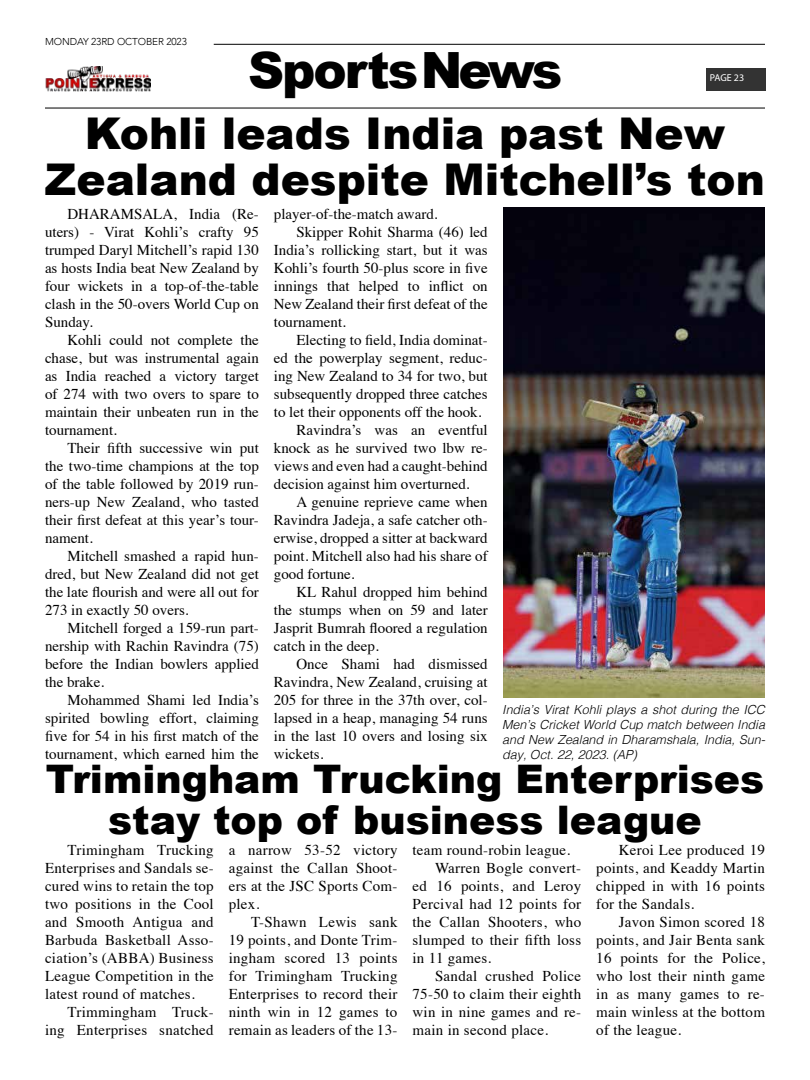
<style>
.page{position:relative;width:810px;height:1080px;background:#fff}
.page>*{position:absolute;margin:0;border:0;box-sizing:border-box;transform-origin:0 0}
.t1{font:900 50px "Arial";letter-spacing:-.04em;color:#000}
.t2{font:900 43.75px/46.2px "Arial";color:#000;text-align:center}
.t3{font:900 39.38px/41.2px "Arial";color:#000;text-align:center}
.t4{font:15px/18px "Times";color:#000;text-align:justify}
.t5{font:15px/18px "Times";letter-spacing:.02em;color:#000;text-align:right}
.t6{font:italic 300 12.5px/15px "Helvetica";color:#000;text-align:justify}
.t7{font:300 10px "Avenir";letter-spacing:-.01em;color:#000}
.t8{font:10px "Myriad Pro";letter-spacing:-.005em;color:#fff}
</style>
<div class="page">
<hr style="left:45px;top:107px;width:720px;height:2px;background:#333">
<hr style="left:214px;top:44px;width:551px;height:1px;background:#333">
<div style="left:706px;top:68px;width:60px;height:23px;background:#333"></div>
<img style="left:45px;top:66px;width:106px;height:25px">
<img style="left:504px;top:208px;width:261px;height:489px">
<p class="t7" style="left:45px;top:35px;width:143px">MONDAY 23RD OCTOBER 2023</p>
<h1 class="t1" style="left:248px;top:34px;width:316px">SportsNews</h1>
<p class="t8" style="left:710px;top:72px;width:36px">PAGE 23</p>
<h2 class="t2" style="left:45px;top:109px;width:721px">Kohli leads India past New<br>Zealand despite Mitchell’s ton</h2>
<p class="t4" style="left:45px;top:204px;width:215px;text-indent:22px">DHARAMSALA, India (Re&shy;uters) - Virat Kohli’s crafty 95 trumped Daryl Mitchell’s rapid 130 as hosts India beat New Zealand by four wickets in a top-of-the-table clash in the 50-overs World Cup on Sunday.</p>
<p class="t4" style="left:45px;top:330px;width:215px;text-indent:22px">Kohli could not complete the chase, but was instrumental again as India reached a victory target of 274 with two overs to spare to maintain their unbeaten run in the tournament.</p>
<p class="t4" style="left:45px;top:438px;width:215px;text-indent:22px">Their fifth successive win put the two-time champions at the top of the table followed by 2019 run&shy;ners-up New Zealand, who tasted their first defeat at this year’s tour&shy;nament.</p>
<p class="t4" style="left:45px;top:546px;width:215px;text-indent:22px">Mitchell smashed a rapid hun&shy;dred, but New Zealand did not get the late flourish and were all out for 273 in exactly 50 overs.</p>
<p class="t4" style="left:45px;top:618px;width:215px;text-indent:22px">Mitchell forged a 159-run part&shy;nership with Rachin Ravindra (75) before the Indian bowlers applied the brake.</p>
<p class="t4" style="left:45px;top:690px;width:215px;text-indent:22px">Mohammed Shami led India’s spirited bowling effort, claiming five for 54 in his first match of the tournament, which earned him the</p>
<p class="t4" style="left:274px;top:204px;width:165px">player-of-the-match award.</p>
<p class="t4" style="left:296px;top:222px;width:193px">Skipper Rohit Sharma (46) led</p>
<p class="t4" style="left:274px;top:240px;width:215px">India’s rollicking start, but it was</p>
<p class="t4" style="left:274px;top:258px;width:215px">Kohli’s fourth 50-plus score in five</p>
<p class="t4" style="left:274px;top:276px;width:215px">innings that helped to inflict on</p>
<p class="t4" style="left:274px;top:294px;width:215px">New Zealand their first defeat of the</p>
<p class="t4" style="left:274px;top:312px;width:74px">tournament.</p>
<p class="t4" style="left:296px;top:330px;width:193px">Electing to field, India dominat-</p>
<p class="t4" style="left:274px;top:348px;width:215px">ed the powerplay segment, reduc-</p>
<p class="t4" style="left:274px;top:366px;width:215px">ing New Zealand to 34 for two, but</p>
<p class="t4" style="left:274px;top:384px;width:215px">subsequently dropped three catches</p>
<p class="t4" style="left:274px;top:402px;width:209px">to let their opponents off the hook.</p>
<p class="t4" style="left:296px;top:420px;width:193px">Ravindra’s was an eventful</p>
<p class="t4" style="left:274px;top:438px;width:215px">knock as he survived two lbw re-</p>
<p class="t4" style="left:274px;top:456px;width:215px">views and even had a caught-behind</p>
<p class="t4" style="left:274px;top:474px;width:197px">decision against him overturned.</p>
<p class="t4" style="left:296px;top:492px;width:193px">A genuine reprieve came when</p>
<p class="t4" style="left:274px;top:510px;width:215px">Ravindra Jadeja, a safe catcher oth-</p>
<p class="t4" style="left:274px;top:528px;width:215px">erwise, dropped a sitter at backward</p>
<p class="t4" style="left:274px;top:546px;width:215px">point. Mitchell also had his share of</p>
<p class="t4" style="left:274px;top:564px;width:82px">good fortune.</p>
<p class="t4" style="left:296px;top:582px;width:193px">KL Rahul dropped him behind</p>
<p class="t4" style="left:274px;top:600px;width:215px">the stumps when on 59 and later</p>
<p class="t4" style="left:274px;top:618px;width:215px">Jasprit Bumrah floored a regulation</p>
<p class="t4" style="left:274px;top:636px;width:106px">catch in the deep.</p>
<p class="t4" style="left:296px;top:654px;width:193px">Once Shami had dismissed</p>
<p class="t4" style="left:274px;top:672px;width:215px">Ravindra, New Zealand, cruising at</p>
<p class="t4" style="left:274px;top:690px;width:215px">205 for three in the 37th over, col-</p>
<p class="t4" style="left:274px;top:708px;width:215px">lapsed in a heap, managing 54 runs</p>
<p class="t4" style="left:274px;top:726px;width:215px">in the last 10 overs and losing six</p>
<p class="t4" style="left:274px;top:744px;width:51px">wickets.</p>
<p class="t6" style="left:502px;top:701px;width:265px">India’s Virat Kohli plays a shot during the ICC Men’s Cricket World Cup match between India and New Zealand in Dharamshala, India, Sun&shy;day, Oct. 22, 2023. (AP)</p>
<h3 class="t3" style="left:46px;top:757px;width:720px">Trimingham Trucking Enterprises stay top of business league</h3>
<p class="t4" style="left:45px;top:840px;width:170px;text-indent:22px">Trimingham Trucking Enterprises and Sandals se&shy;cured wins to retain the top two positions in the Cool and Smooth Antigua and Barbuda Basketball Asso&shy;ciation’s (ABBA) Business League Competition in the latest round of matches.</p>
<p class="t5" style="left:45px;top:1002px;width:170px">Trimmingham Truck&shy;ing Enterprises snatched</p>
<p class="t4" style="left:229px;top:840px;width:170px">a narrow 53-52 victory against the Callan Shoot&shy;ers at the JSC Sports Com&shy;plex.</p>
<p class="t4" style="left:229px;top:912px;width:170px;text-indent:22px">T-Shawn Lewis sank 19 points, and Donte Trim&shy;ingham scored 13 points for Trimingham Trucking Enterprises to record their ninth win in 12 games to remain as leaders of the 13-</p>
<p class="t5" style="left:412px;top:840px;width:159px">team round-robin league.</p>
<p class="t5" style="left:435px;top:858px;width:148px">Warren Bogle convert-</p>
<p class="t5" style="left:412px;top:876px;width:170px">ed 16 points, and Leroy</p>
<p class="t5" style="left:412px;top:894px;width:170px">Percival had 12 points for</p>
<p class="t5" style="left:412px;top:912px;width:170px">the Callan Shooters, who</p>
<p class="t5" style="left:412px;top:930px;width:170px">slumped to their fifth loss</p>
<p class="t5" style="left:412px;top:948px;width:80px">in 11 games.</p>
<p class="t5" style="left:435px;top:966px;width:148px">Sandal crushed Police</p>
<p class="t5" style="left:412px;top:984px;width:170px">75-50 to claim their eighth</p>
<p class="t5" style="left:412px;top:1002px;width:170px">win in nine games and re-</p>
<p class="t5" style="left:412px;top:1020px;width:137px">main in second place.</p>
<p class="t4" style="left:596px;top:840px;width:170px;text-indent:22px">Keroi Lee produced 19 points, and Keaddy Martin chipped in with 16 points for the Sandals.</p>
<p class="t4" style="left:596px;top:912px;width:170px;text-indent:22px">Javon Simon scored 18 points, and Jair Benta sank 16 points for the Police, who lost their ninth game in as many games to re&shy;main winless at the bottom of the league.</p>
</div>
